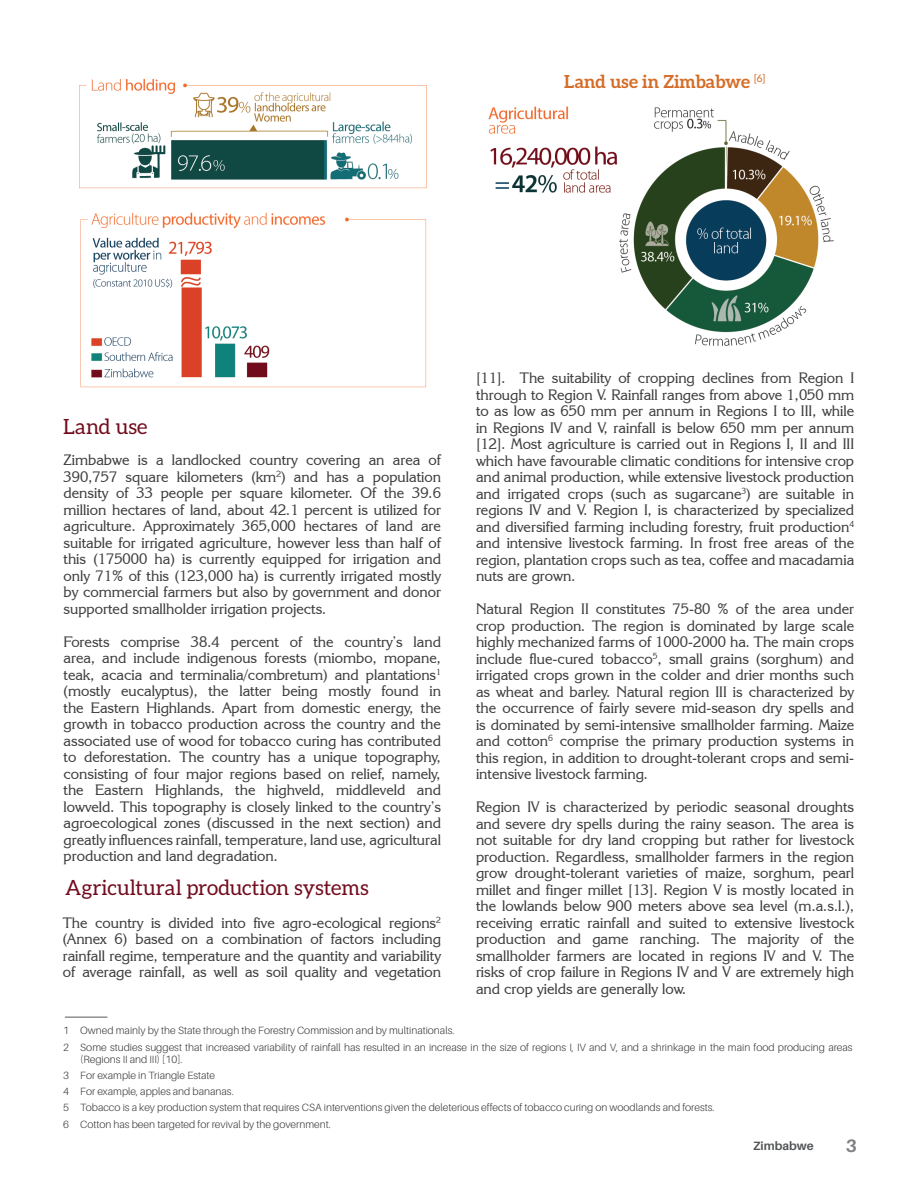
<style>
.page{position:relative;width:918px;height:1188px;background:#fff}
.page>*{position:absolute;margin:0;border:0;box-sizing:border-box;transform-origin:0 0}
.SUBTITULOS{font:21px "Aleo";color:#720c1d}
.TITULOS_INFOGRAFIAS{font:700 18px "Aleo";color:#d56c27}
.SUBTITULOS-2{font:700 18px "Aileron";color:#808285}
.TEXTO_NUEVO{font:15px/16.5px "Korinna IT Cby BT";color:#3e3e3f;text-align:justify}
.SUBTITULOS-3{font:15px/16.5px "Korinna IT Cby BT";color:#3e3e3f;text-align:justify}
.t1{font:700 12px "Aileron";color:#545557}
.LLAMADOS{font:300 10.5px/12px "Aileron";color:#3e3e3f}
</style>
<div class="page">
<img style="left:488px;top:106px;width:346px;height:240px">
<hr style="left:65px;top:1017px;width:42px;height:1px;background:#57585a">
<img style="left:79px;top:78px;width:348px;height:111px">
<img style="left:80px;top:212px;width:347px;height:176px">
<p class="TITULOS_INFOGRAFIAS" style="left:564px;top:71px;width:202px">Land use in Zimbabwe <sup>[6]</sup></p>
<p class="SUBTITULOS" style="left:63px;top:414px;width:86px">Land use</p>
<p class="SUBTITULOS-3" style="left:64px;top:452px;width:379px">Zimbabwe is a landlocked country covering an area of 390,757 square kilometers (km<sup>2</sup>) and has a population density of 33 people per square kilometer. Of the 39.6 million hectares of land, about 42.1 percent is utilized for agriculture. Approximately 365,000 hectares of land are suitable for irrigated agriculture, however less than half of this (175000 ha) is currently equipped for irrigation and only 71% of this (123,000 ha) is currently irrigated mostly by commercial farmers but also by government and donor supported smallholder irrigation projects.</p>
<p class="SUBTITULOS-3" style="left:64px;top:633px;width:379px">Forests comprise 38.4 percent of the country’s land area, and include indigenous forests (miombo, mopane, teak, acacia and terminalia/combretum) and plantations<sup>1 </sup>(mostly eucalyptus), the latter being mostly found in the Eastern Highlands. Apart from domestic energy, the growth in tobacco production across the country and the associated use of wood for tobacco curing has contributed to deforestation. The country has a unique topography, consisting of four major regions based on relief, namely, the Eastern Highlands, the highveld, middleveld and lowveld. This topography is closely linked to the country’s agroecological zones (discussed in the next section) and greatly influences rainfall, temperature, land use, agricultural production and land degradation.</p>
<p class="SUBTITULOS" style="left:65px;top:876px;width:305px">Agricultural production systems</p>
<p class="SUBTITULOS-3" style="left:63px;top:914px;width:380px">The country is divided into five agro-ecological regions<sup>2 </sup>(Annex 6) based on a combination of factors including rainfall regime, temperature and the quantity and variability of average rainfall, as well as soil quality and vegetation</p>
<p class="TEXTO_NUEVO" style="left:476px;top:370px;width:380px">[11]. The suitability of cropping declines from Region I through to Region V. Rainfall ranges from above 1,050 mm to as low as 650 mm per annum in Regions I to III, while in Regions IV and V, rainfall is below 650 mm per annum [12]. Most agriculture is carried out in Regions I, II and III which have favourable climatic conditions for intensive crop and animal production, while extensive livestock production and irrigated crops (such as sugarcane<sup>3</sup>) are suitable in regions IV and V. Region I, is characterized by specialized and diversified farming including forestry, fruit production<sup>4 </sup>and intensive livestock farming. In frost free areas of the region, plantation crops such as tea, coffee and macadamia nuts are grown.</p>
<p class="TEXTO_NUEVO" style="left:476px;top:601px;width:380px">Natural Region II constitutes 75-80 % of the area under crop production. The region is dominated by large scale highly mechanized farms of 1000-2000 ha. The main crops include flue-cured tobacco<sup>5</sup>, small grains (sorghum) and irrigated crops grown in the colder and drier months such as wheat and barley. Natural region III is characterized by the occurrence of fairly severe mid-season dry spells and is dominated by semi-intensive smallholder farming. Maize and cotton<sup>6</sup> comprise the primary production systems in this region, in addition to drought-tolerant crops and semi&shy;intensive livestock farming.</p>
<p class="TEXTO_NUEVO" style="left:476px;top:799px;width:380px">Region IV is characterized by periodic seasonal droughts and severe dry spells during the rainy season. The area is not suitable for dry land cropping but rather for livestock production. Regardless, smallholder farmers in the region grow drought-tolerant varieties of maize, sorghum, pearl millet and finger millet [13]. Region V is mostly located in the lowlands below 900 meters above sea level (m.a.s.l.), receiving erratic rainfall and suited to extensive livestock production and game ranching. The majority of the smallholder farmers are located in regions IV and V. The risks of crop failure in Regions IV and V are extremely high and crop yields are generally low.</p>
<p class="LLAMADOS" style="left:63px;top:1025px;width:393px">1 Owned mainly by the State through the Forestry Commission and by multinationals.</p>
<p class="LLAMADOS" style="left:80px;top:1041px;width:774px;text-indent:-17px">2 Some studies suggest that increased variability of rainfall has resulted in an increase in the size of regions I, IV and V, and a shrinkage in the main food producing areas (Regions II and III) [10].</p>
<p class="LLAMADOS" style="left:63px;top:1069px;width:153px">3 For example in Triangle Estate</p>
<p class="LLAMADOS" style="left:63px;top:1086px;width:172px">4 For example, apples and bananas.</p>
<p class="LLAMADOS" style="left:63px;top:1102px;width:653px">5 Tobacco is a key production system that requires CSA interventions given the deleterious effects of tobacco curing on woodlands and forests.</p>
<p class="LLAMADOS" style="left:63px;top:1118px;width:269px">6 Cotton has been targeted for revival by the government.</p>
<p class="t1" style="left:753px;top:1139px;width:62px">Zimbabwe</p>
<p class="SUBTITULOS-2" style="left:846px;top:1136px;width:13px">3</p>
</div>
